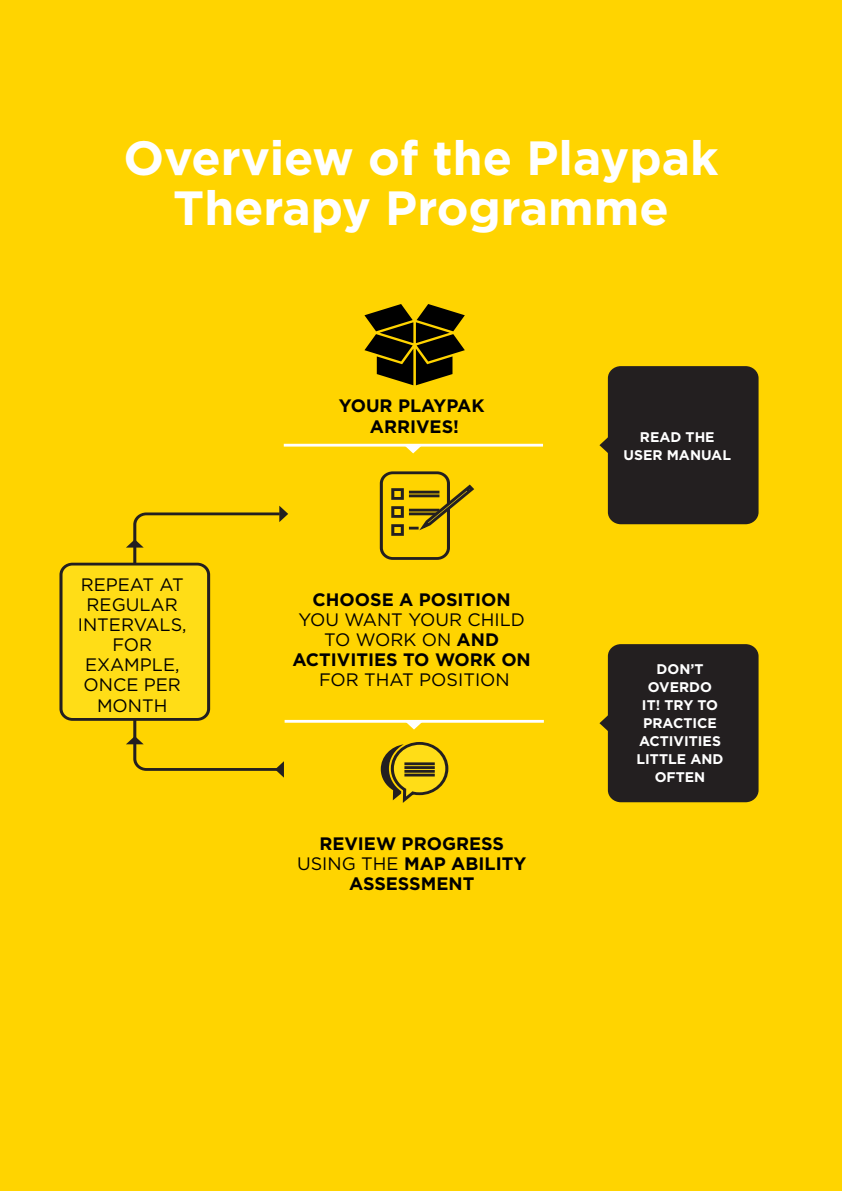
<style>
.page{position:relative;width:842px;height:1191px;background:#fff}
.page>*{position:absolute;margin:0;border:0;box-sizing:border-box;transform-origin:0 0}
.t1{font:700 48px/50px "Gotham";color:#fff;text-align:center}
.t2{font:18px/20.2px "Gotham";color:#000;text-align:center}
.t3{font:700 18px/20px "Gotham";color:#000;text-align:center}
.t4{font:700 14px/18px "Gotham";color:#fff;text-align:center}
.s1{font-weight:700}
.s2{font-weight:400}
</style>
<div class="page">
<div style="left:1px;top:0;width:841px;height:1191px;background:#ffd400"></div>
<svg style="left:364px;top:304px;width:101px;height:81px"></svg>
<svg style="left:379px;top:471px;width:96px;height:89px"></svg>
<svg style="left:381px;top:742px;width:68px;height:61px"></svg>
<hr style="left:284px;top:444px;width:259px;height:2px;background:#fff">
<svg style="left:404px;top:446px;width:18px;height:7px"></svg>
<hr style="left:285px;top:720px;width:259px;height:3px;background:#fff">
<svg style="left:405px;top:722px;width:18px;height:7px"></svg>
<svg style="left:599px;top:715px;width:9px;height:16px"></svg>
<svg style="left:599px;top:437px;width:9px;height:16px"></svg>
<svg style="left:126px;top:505px;width:162px;height:272px"></svg>
<div style="left:61px;top:564px;width:148px;height:155px;background:#ffdd17;border-radius:11px"></div>
<div style="left:60px;top:562px;width:150px;height:159px;border:3px solid #231f20;border-radius:11px"></div>
<div style="left:609px;top:367px;width:148px;height:156px;background:#231f20;border-radius:11px"></div>
<div style="left:608px;top:366px;width:150px;height:158px;border:3px solid #231f20;border-radius:11px"></div>
<div style="left:609px;top:645px;width:148px;height:156px;background:#231f20;border-radius:11px"></div>
<div style="left:608px;top:644px;width:150px;height:158px;border:3px solid #231f20;border-radius:11px"></div>
<h1 class="t1" style="left:123px;top:136px;width:597px">Overview of the Playpak<br>Therapy Programme</h1>
<p class="t2" style="left:78px;top:576px;width:110px">REPEAT AT<br>REGULAR<br>INTERVALS,<br>FOR<br>EXAMPLE,<br>ONCE PER<br>MONTH</p>
<p class="t3" style="left:339px;top:395px;width:147px;line-height:21.6px">YOUR PLAYPAK<br>ARRIVES!</p>
<p class="t3" style="left:313px;top:589px;width:200px">CHOOSE A POSITION</p>
<p class="t2" style="left:292px;top:611px;width:240px">YOU WANT YOUR CHILD<br>TO WORK ON <span class="s1">AND<br>ACTIVITIES TO WORK ON</span></p>
<p class="t2" style="left:319px;top:671px;width:192px">FOR THAT POSITION</p>
<p class="t3" style="left:297px;top:834px;width:231px">REVIEW PROGRESS<br><span class="s2">USING THE</span> MAP ABILITY<br>ASSESSMENT</p>
<p class="t4" style="left:623px;top:428px;width:109px">READ THE<br>USER MANUAL</p>
<p class="t4" style="left:637px;top:660px;width:88px">DON’T<br>OVERDO<br>IT! TRY TO<br>PRACTICE<br>ACTIVITIES<br>LITTLE AND<br>OFTEN</p>
</div>
